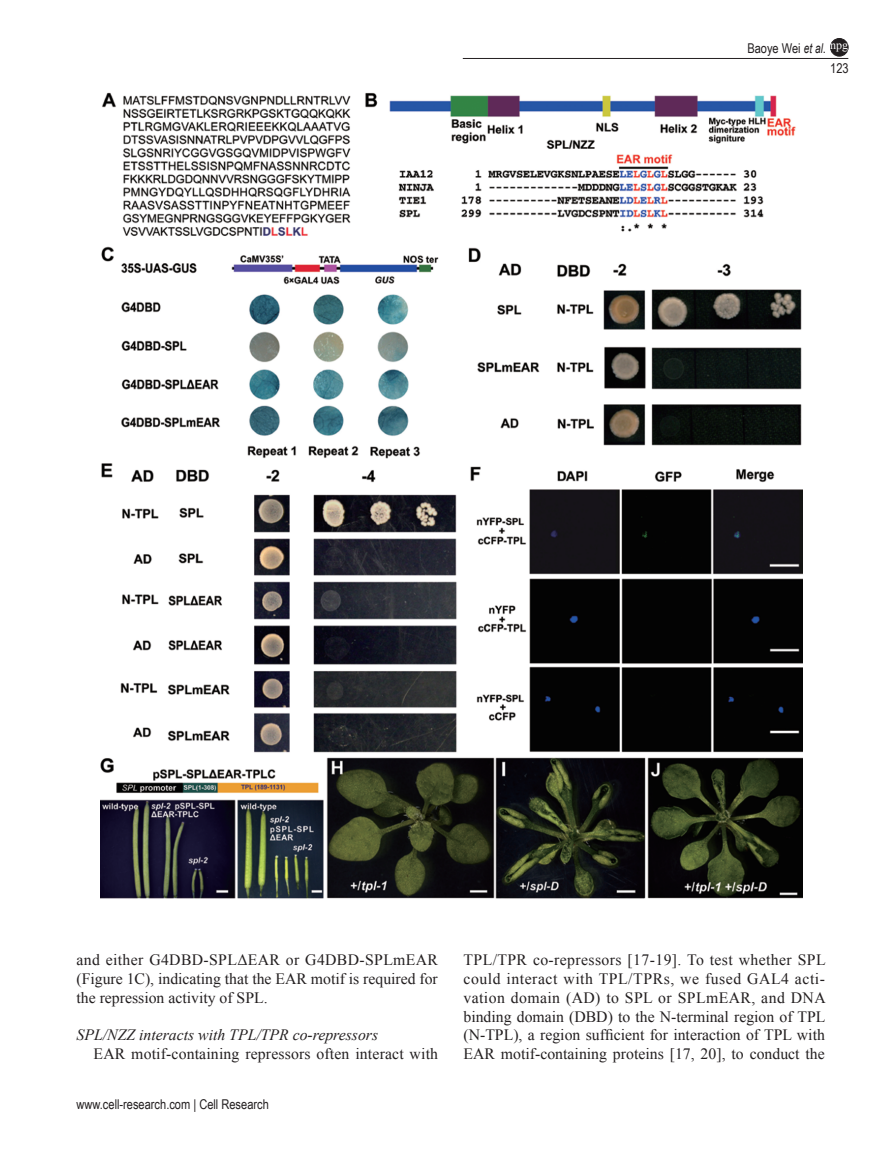
<style>
.page{position:relative;width:893px;height:1170px;background:#fff}
.page>*{position:absolute;margin:0;border:0;box-sizing:border-box;transform-origin:0 0}
.t1{font:15.75px/18.8px "Times New Roman PSMT2";color:#231f20}
.t2{font:15.75px "Times New Roman";letter-spacing:.01em;color:#231f20}
.t3{font:15.75px "Times New Roman PSMT2";letter-spacing:.025em;color:#231f20}
.t4{font:15.75px "Times New Roman";letter-spacing:.035em;color:#231f20}
.t5{font:italic 15.75px "Times New Roman";color:#231f20}
.t6{font:13.5px "Arial Narrow";color:#231f20}
.t7{font:12px "Times New Roman PSMT2";color:#fff}
.s1{font-family:"Arial";font-style:italic}
.s2{font-family:"Times New Roman"}
.s3{font-family:"Times New Roman PSMT2"}
</style>
<div class="page">
<hr style="left:463px;top:58px;width:385px;height:1px;background:#231f20">
<div style="left:830px;top:38px;width:18px;height:18px;background:#231f20;border-radius:50%"></div>
<div style="left:830px;top:38px;width:18px;height:18px;border:1px solid #231f20;border-radius:50%"></div>
<img style="left:101px;top:92px;width:701px;height:807px">
<p class="t6" style="left:747px;top:39px;width:80px">Baoye Wei <span class="s1">et al</span>.</p>
<p class="t7" style="left:830px;top:37px;width:19px">npg</p>
<p class="t6" style="left:830px;top:58px;width:20px">123</p>
<p class="t2" style="left:77px;top:949px;width:363px">and either G4DBD-SPLΔEAR or G4DBD-SPLmEAR</p>
<p class="t1" style="left:77px;top:969px;width:363px">(Figure 1C), indicating that the EAR motif is required for the repression activity of SPL.</p>
<p class="t5" style="left:77px;top:1024px;width:303px">SPL/NZZ interacts with TPL/TPR co-repressors</p>
<p class="t2" style="left:94px;top:1043px;width:346px">EAR motif-containing repressors often interact with</p>
<p class="t6" style="left:77px;top:1094px;width:194px">www.cell-research.com | Cell Research</p>
<p class="t3" style="left:463px;top:949px;width:364px">TPL/TPR co-repressors [17-19]<span class="s2">. To test whether SPL</span></p>
<p class="t4" style="left:463px;top:968px;width:363px">could interact with TPL/TPRs, we fused GAL4 acti<span class="s3">-</span></p>
<p class="t1" style="left:463px;top:987px;width:364px">vation domain (AD) to SPL or SPLmEAR, and DNA binding domain (DBD) to the N-terminal region of TPL</p>
<p class="t2" style="left:463px;top:1024px;width:363px">(N-TPL), a region sufficient for interaction of TPL with</p>
<p class="t1" style="left:463px;top:1043px;width:363px">EAR motif-containing proteins [17, 20], to conduct the</p>
</div>
